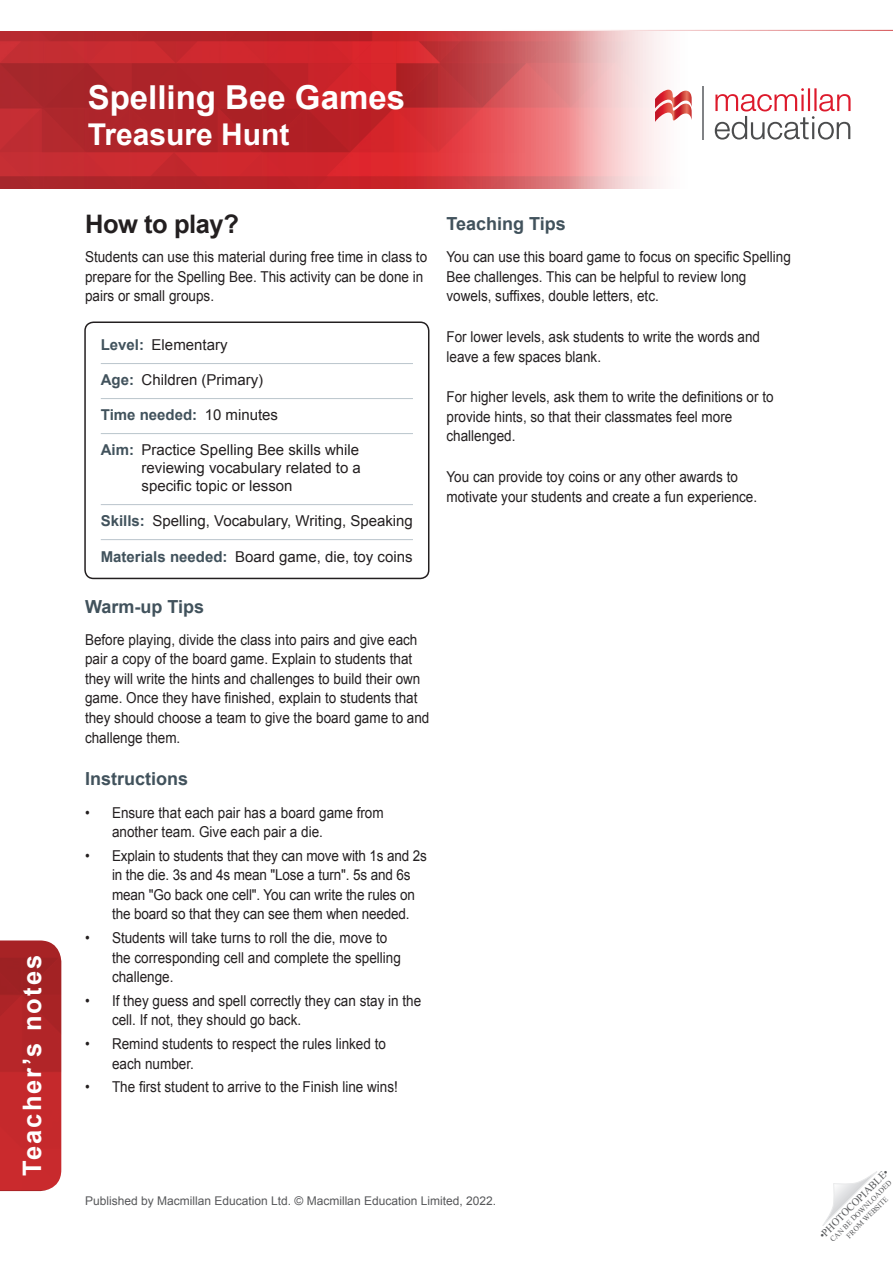
<style>
.page{position:relative;width:893px;height:1263px;background:#fff}
.page>*{position:absolute;margin:0;border:0;box-sizing:border-box;transform-origin:0 0}
.Activity{font:700 33px "Arial";color:#fff}
.Activity_Title{font:700 30px "Arial";color:#fff}
.t1{font:700 25.5px "Arial";letter-spacing:.08em;color:#fff}
.Article_Title{font:700 25.5px "Arial";letter-spacing:-.015em;color:#231f20}
.TN__Title{font:700 18px "Arial";color:#41525c}
.TN__Text{font:15px/19.5px "Arial";color:#231f20;scale:.9 1}
.Intro_Box{font:15px/18px "Arial";color:#231f20;text-align:justify}
.Intro_Box_after{font:15px "Arial";color:#231f20}
.Intro_Box-2{font:700 15px "Arial";color:#41525c}
.t2{font:12px "Arial";color:#57585a}
.t3{font:10.5px "Times New Roman";color:#57585a}
.t4{font:7.5px/9px "Times New Roman";color:#57585a;text-align:center}
.s1{font-weight:700;color:#41525c}
.s2{font-weight:400;color:#231f20}
</style>
<div class="page">
<img style="left:0;top:31px;width:566px;height:157px">
<svg style="left:566px;top:29px;width:327px;height:160px"></svg>
<hr style="left:0;top:30px;width:893px;height:1px;background:#cb2b2e">
<svg style="left:822px;top:1171px;width:55px;height:55px"></svg>
<svg style="left:655px;top:89px;width:37px;height:34px"></svg>
<hr style="left:703px;top:86px;width:1px;height:54px;background:#808285">
<svg style="left:715px;top:88px;width:135px;height:52px"></svg>
<img style="left:0;top:940px;width:61px;height:251px">
<hr style="left:101px;top:363px;width:312px;height:1px;background:#bac5cc">
<hr style="left:101px;top:398px;width:312px;height:1px;background:#bac5cc">
<hr style="left:101px;top:433px;width:312px;height:1px;background:#bac5cc">
<hr style="left:101px;top:504px;width:312px;height:1px;background:#bac5cc">
<hr style="left:101px;top:539px;width:312px;height:1px;background:#bac5cc">
<div style="left:84px;top:321px;width:345px;height:258px;border:2px solid #231f20;border-radius:9px"></div>
<h3 class="t1" style="left:15px;top:1176px;width:222px;rotate:-90deg">Teacher’s notes</h3>
<p class="Activity" style="left:88px;top:76px;width:319px">Spelling Bee Games</p>
<p class="Activity_Title" style="left:88px;top:115px;width:203px">Treasure Hunt</p>
<p class="Article_Title" style="left:85px;top:207px;width:155px">How to play?</p>
<p class="TN__Text" style="left:85px;top:247px;width:382px">Students can use this material during free time in class to prepare for the Spelling Bee. This activity can be done in pairs or small groups.</p>
<p class="Intro_Box" style="left:101px;top:336px;width:128px"><span class="s1">Level:</span> Elementary</p>
<p class="Intro_Box" style="left:101px;top:371px;width:164px"><span class="s1">Age:</span> Children (Primary)</p>
<p class="Intro_Box-2" style="left:101px;top:405px;width:179px">Time needed: <span class="s2">10 minutes</span></p>
<p class="Intro_Box" style="left:142px;top:441px;width:221px;text-indent:-41px"><span class="s1">Aim:</span> Practice Spelling Bee skills while reviewing vocabulary related to a specific topic or lesson</p>
<p class="Intro_Box" style="left:101px;top:512px;width:314px"><span class="s1">Skills:</span> Spelling, Vocabulary, Writing, Speaking</p>
<p class="Intro_Box_after" style="left:101px;top:546px;width:313px"><span class="s1">Materials needed:</span> Board game, die, toy coins</p>
<p class="TN__Title" style="left:85px;top:594px;width:121px">Warm-up Tips</p>
<p class="TN__Text" style="left:85px;top:630px;width:384px">Before playing, divide the class into pairs and give each pair a copy of the board game. Explain to students that they will write the hints and challenges to build their own game. Once they have finished, explain to students that they should choose a team to give the board game to and challenge them.</p>
<p class="TN__Title" style="left:85px;top:767px;width:105px">Instructions</p>
<p class="TN__Text" style="left:112px;top:803px;width:303px;text-indent:-27px">• Ensure that each pair has a board game from another team. Give each pair a die.</p>
<p class="TN__Text" style="left:112px;top:846px;width:351px;text-indent:-27px">• Explain to students that they can move with 1s and 2s in the die. 3s and 4s mean "Lose a turn". 5s and 6s mean "Go back one cell". You can write the rules on the board so that they can see them when needed.</p>
<p class="TN__Text" style="left:112px;top:928px;width:322px;text-indent:-27px">• Students will take turns to roll the die, move to the corresponding cell and complete the spelling challenge.</p>
<p class="TN__Text" style="left:112px;top:991px;width:345px;text-indent:-27px">• If they guess and spell correctly they can stay in the cell. If not, they should go back.</p>
<p class="TN__Text" style="left:112px;top:1034px;width:306px;text-indent:-27px">• Remind students to respect the rules linked to each number.</p>
<p class="TN__Text" style="left:85px;top:1077px;width:349px">• The first student to arrive to the Finish line wins!</p>
<p class="TN__Title" style="left:446px;top:212px;width:121px">Teaching Tips</p>
<p class="TN__Text" style="left:446px;top:247px;width:384px">You can use this board game to focus on specific Spelling<br>Bee challenges. This can be helpful to review long vowels, suffixes, double letters, etc.</p>
<p class="TN__Text" style="left:446px;top:327px;width:350px">For lower levels, ask students to write the words and leave a few spaces blank.</p>
<p class="TN__Text" style="left:446px;top:387px;width:365px">For higher levels, ask them to write the definitions or to provide hints, so that their classmates feel more challenged.</p>
<p class="TN__Text" style="left:446px;top:467px;width:347px">You can provide toy coins or any other awards to motivate your students and create a fun experience.</p>
<p class="t2" style="left:85px;top:1193px;width:413px">Published by Macmillan Education Ltd. © Macmillan Education Limited, 2022.</p>
<p class="t3" style="left:816px;top:1232px;width:95px;rotate:-45deg">•PHOTOCOPIABLE•</p>
<p class="t4" style="left:828px;top:1237px;width:85px;rotate:-45deg">CAN BE DOWNLOADED<br>FROM WEBSITE</p>
</div>
